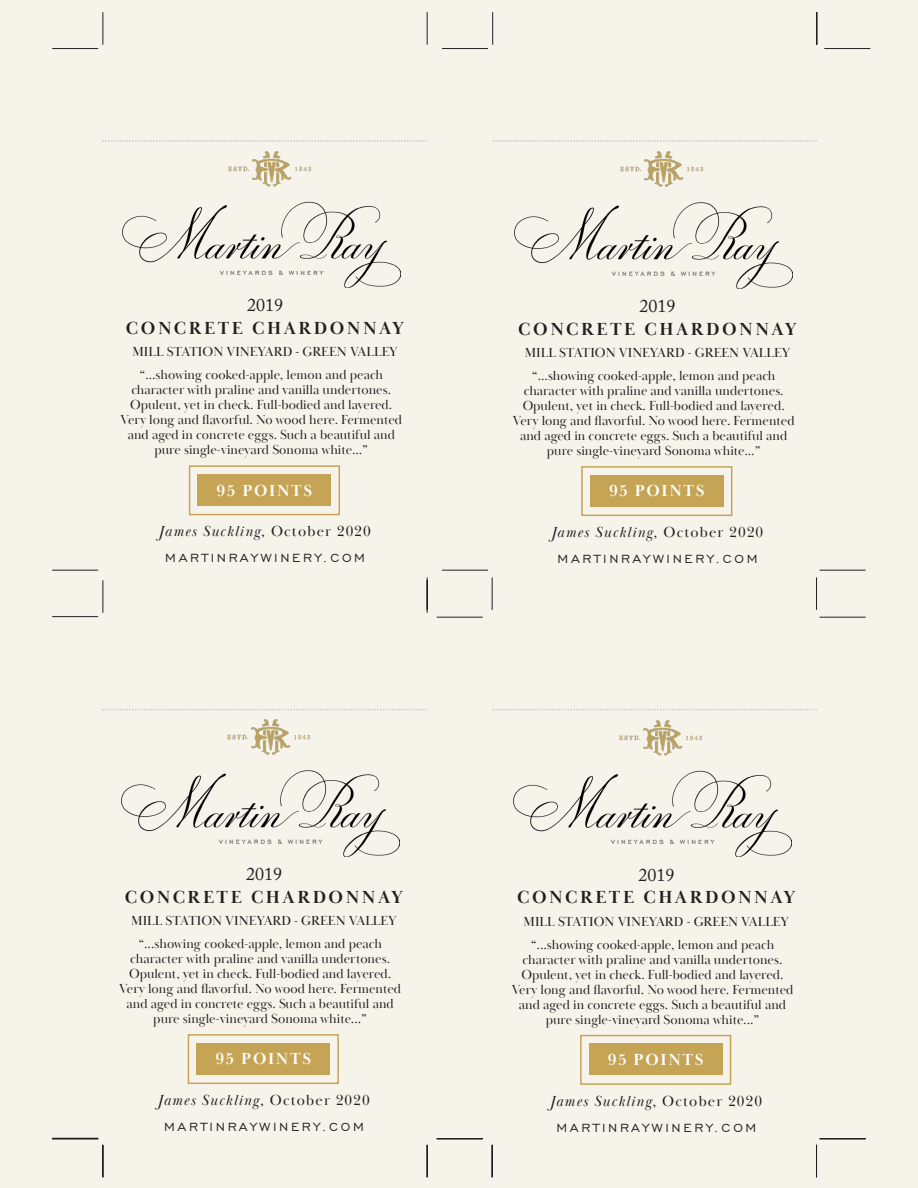
<style>
.page{position:relative;width:918px;height:1188px;background:#fff}
.page>*{position:absolute;margin:0;border:0;box-sizing:border-box;transform-origin:0 0}
.t1{font:700 18px/22.5px "Baskerville Display PT";letter-spacing:.14em;color:#231f20;text-align:center}
.t2{font:700 16.5px "Baskerville Display PT";letter-spacing:.1em;color:#fff}
.t3{font:italic 15px "Baskerville Display PT";letter-spacing:.08em;color:#231f20}
.t4{font:15px "Engravers Gothic BT";letter-spacing:.18em;color:#231f20}
.Copy{font:13.5px/15px "Baskerville Poster PT";color:#231f20;text-align:center}
.t5{font:13.5px "Baskerville Display PT";color:#231f20}
.s1{font-family:"Adobe Caslon Pro";font-weight:400}
.s2{font-family:"Baskerville Display PT"}
.s3{font-style:normal}
</style>
<div class="page">
<div style="left:1px;top:1px;width:917px;height:1187px;background:#f6f3eb"></div>
<svg style="left:493px;top:140px;width:324px;height:2px"></svg>
<svg style="left:102px;top:140px;width:324px;height:2px"></svg>
<svg style="left:493px;top:709px;width:324px;height:2px"></svg>
<svg style="left:102px;top:709px;width:324px;height:2px"></svg>
<hr style="left:427px;top:577px;width:1px;height:33px;background:#231f20">
<hr style="left:820px;top:617px;width:46px;height:1px;background:#231f20">
<hr style="left:492px;top:577px;width:1px;height:33px;background:#231f20">
<hr style="left:816px;top:577px;width:1px;height:33px;background:#231f20">
<hr style="left:427px;top:12px;width:1px;height:33px;background:#231f20">
<hr style="left:103px;top:12px;width:1px;height:33px;background:#231f20">
<hr style="left:52px;top:48px;width:46px;height:1px;background:#231f20">
<hr style="left:52px;top:570px;width:46px;height:1px;background:#231f20">
<hr style="left:427px;top:580px;width:1px;height:33px;background:#231f20">
<hr style="left:103px;top:580px;width:1px;height:33px;background:#231f20">
<hr style="left:52px;top:616px;width:46px;height:1px;background:#231f20">
<hr style="left:52px;top:1138px;width:46px;height:1px;background:#231f20">
<hr style="left:817px;top:12px;width:1px;height:33px;background:#231f20">
<hr style="left:492px;top:12px;width:1px;height:33px;background:#231f20">
<hr style="left:442px;top:48px;width:46px;height:1px;background:#231f20">
<hr style="left:442px;top:570px;width:46px;height:1px;background:#231f20">
<hr style="left:820px;top:570px;width:46px;height:1px;background:#231f20">
<hr style="left:437px;top:617px;width:46px;height:1px;background:#231f20">
<hr style="left:816px;top:12px;width:1px;height:33px;background:#231f20">
<hr style="left:824px;top:48px;width:46px;height:1px;background:#231f20">
<hr style="left:52px;top:1139px;width:46px;height:1px;background:#231f20">
<hr style="left:103px;top:1145px;width:1px;height:32px;background:#231f20">
<hr style="left:427px;top:1145px;width:1px;height:32px;background:#231f20">
<hr style="left:492px;top:1145px;width:1px;height:32px;background:#231f20">
<hr style="left:816px;top:1145px;width:1px;height:32px;background:#231f20">
<hr style="left:820px;top:1139px;width:46px;height:1px;background:#231f20">
<hr style="left:437px;top:1139px;width:46px;height:1px;background:#231f20">
<img style="left:122px;top:151px;width:278px;height:136px">
<div style="left:197px;top:474px;width:134px;height:32px;background:#c6a456"></div>
<div style="left:189px;top:465px;width:151px;height:50px;border:2px solid #c6a456"></div>
<img style="left:515px;top:152px;width:278px;height:136px">
<div style="left:590px;top:475px;width:134px;height:31px;background:#c6a456"></div>
<div style="left:581px;top:466px;width:151px;height:50px;border:2px solid #c6a456"></div>
<img style="left:121px;top:720px;width:278px;height:136px">
<div style="left:196px;top:1043px;width:134px;height:31px;background:#c6a456"></div>
<div style="left:188px;top:1034px;width:151px;height:50px;border:2px solid #c6a456"></div>
<img style="left:514px;top:721px;width:278px;height:136px">
<div style="left:589px;top:1044px;width:134px;height:31px;background:#c6a456"></div>
<div style="left:580px;top:1035px;width:151px;height:50px;border:2px solid #c6a456"></div>
<p class="t1" style="left:126px;top:295px;width:280px"><span class="s1">2019<br></span>CONCRETE CHARDONNAY</p>
<p class="t5" style="left:132px;top:344px;width:267px">MILL STATION VINEYARD - GREEN VALLEY</p>
<p class="Copy" style="left:120px;top:367px;width:283px"><span class="s2">“</span>...showing cooked-apple, lemon and peach character with praline and vanilla undertones.<br>Opulent, yet in check. Full-bodied and layered.<br>Very long and flavorful. No wood here. Fermented and aged in concrete eggs. Such a beautiful and pure single-vineyard Sonoma white...<span class="s2">”</span></p>
<p class="t2" style="left:217px;top:480px;width:97px">95 POINTS</p>
<p class="t3" style="left:159px;top:523px;width:213px">James Suckling<span class="s3">, October 2020</span></p>
<p class="t4" style="left:165px;top:550px;width:201px">MARTINRAYWINERY.COM</p>
<p class="t1" style="left:518px;top:295px;width:280px"><span class="s1">2019<br></span>CONCRETE CHARDONNAY</p>
<p class="t5" style="left:525px;top:345px;width:267px">MILL STATION VINEYARD - GREEN VALLEY</p>
<p class="Copy" style="left:513px;top:368px;width:283px"><span class="s2">“</span>...showing cooked-apple, lemon and peach character with praline and vanilla undertones.<br>Opulent, yet in check. Full-bodied and layered.<br>Very long and flavorful. No wood here. Fermented and aged in concrete eggs. Such a beautiful and pure single-vineyard Sonoma white...<span class="s2">”</span></p>
<p class="t2" style="left:609px;top:481px;width:97px">95 POINTS</p>
<p class="t3" style="left:552px;top:523px;width:213px">James Suckling<span class="s3">, October 2020</span></p>
<p class="t4" style="left:558px;top:551px;width:201px">MARTINRAYWINERY.COM</p>
<p class="t1" style="left:125px;top:863px;width:280px"><span class="s1">2019<br></span>CONCRETE CHARDONNAY</p>
<p class="t5" style="left:131px;top:913px;width:267px">MILL STATION VINEYARD - GREEN VALLEY</p>
<p class="Copy" style="left:119px;top:936px;width:283px"><span class="s2">“</span>...showing cooked-apple, lemon and peach character with praline and vanilla undertones.<br>Opulent, yet in check. Full-bodied and layered.<br>Very long and flavorful. No wood here. Fermented and aged in concrete eggs. Such a beautiful and pure single-vineyard Sonoma white...<span class="s2">”</span></p>
<p class="t2" style="left:216px;top:1049px;width:97px">95 POINTS</p>
<p class="t3" style="left:158px;top:1091px;width:213px">James Suckling<span class="s3">, October 2020</span></p>
<p class="t4" style="left:164px;top:1119px;width:201px">MARTINRAYWINERY.COM</p>
<p class="t1" style="left:517px;top:864px;width:280px"><span class="s1">2019<br></span>CONCRETE CHARDONNAY</p>
<p class="t5" style="left:524px;top:913px;width:267px">MILL STATION VINEYARD - GREEN VALLEY</p>
<p class="Copy" style="left:512px;top:937px;width:283px"><span class="s2">“</span>...showing cooked-apple, lemon and peach character with praline and vanilla undertones.<br>Opulent, yet in check. Full-bodied and layered.<br>Very long and flavorful. No wood here. Fermented and aged in concrete eggs. Such a beautiful and pure single-vineyard Sonoma white...<span class="s2">”</span></p>
<p class="t2" style="left:608px;top:1050px;width:97px">95 POINTS</p>
<p class="t3" style="left:551px;top:1092px;width:213px">James Suckling<span class="s3">, October 2020</span></p>
<p class="t4" style="left:556px;top:1119px;width:201px">MARTINRAYWINERY.COM</p>
</div>
